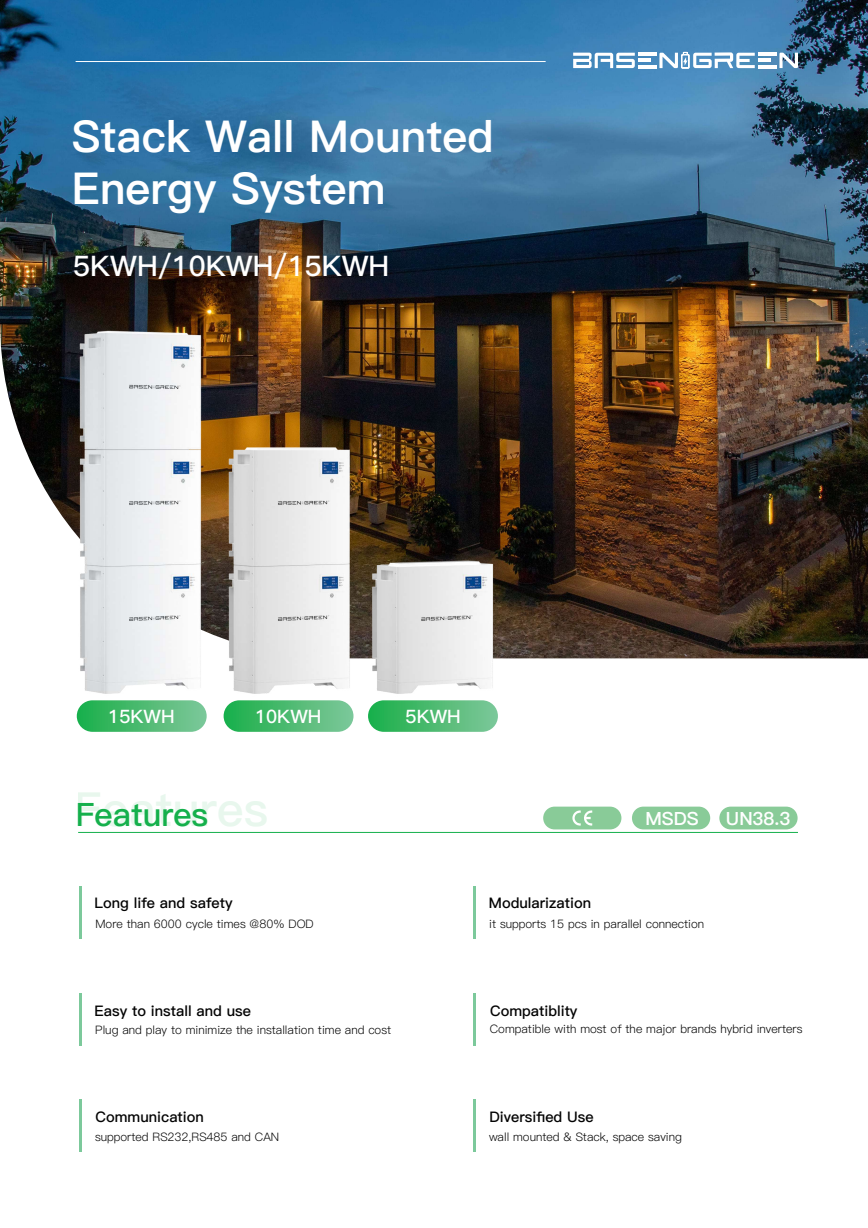
<style>
.page{position:relative;width:868px;height:1228px;background:#fff}
.page>*{position:absolute;margin:0;border:0;box-sizing:border-box;transform-origin:0 0}
.t1{font:47.07px "Ping Fang SC Bold";color:#15b04c}
.t2{font:43.96px/52.8px "Ping Fang SC Heavy";color:#fff}
.t3{font:32.23px "Ping Fang SC Bold";color:#15b04c}
.t4{font:28.32px "Ping Fang SC Bold";color:#fff}
.t5{font:18.48px "Ping Fang SC Bold";color:#fff}
.t6{font:18.2px "Ping Fang SC Heavy";color:#fff}
.t7{font:14.6px "Ping Fang SC Bold";color:#030303}
.t8{font:11.65px "Ping Fang SC Regular";color:#030303}
</style>
<div class="page">
<div style="left:543px;top:806px;width:78px;height:23px;background:#89cb98;border-radius:11px"></div>
<img style="left:0;top:0;width:868px;height:658px">
<hr style="left:76px;top:61px;width:470px;height:1px;background:#fff">
<hr style="left:758px;top:53px;width:18px;height:3px;background:#fff">
<hr style="left:758px;top:65px;width:18px;height:3px;background:#fff">
<svg style="left:779px;top:53px;width:19px;height:15px"></svg>
<hr style="left:638px;top:53px;width:18px;height:3px;background:#fff">
<hr style="left:638px;top:65px;width:18px;height:3px;background:#fff">
<svg style="left:573px;top:53px;width:77px;height:15px"></svg>
<svg style="left:659px;top:52px;width:111px;height:16px"></svg>
<hr style="left:78px;top:832px;width:720px;height:1px;background:#15b04c">
<hr style="left:79px;top:886px;width:2px;height:52px;background:#7cc99b">
<hr style="left:79px;top:992px;width:2px;height:53px;background:#7cc99b">
<hr style="left:79px;top:1099px;width:2px;height:52px;background:#7cc99b">
<hr style="left:473px;top:1099px;width:2px;height:52px;background:#7cc99b">
<hr style="left:473px;top:886px;width:2px;height:52px;background:#7cc99b">
<hr style="left:473px;top:992px;width:2px;height:53px;background:#7cc99b">
<svg style="left:572px;top:810px;width:20px;height:15px"></svg>
<div style="left:224px;top:700px;width:130px;height:32px;background:linear-gradient(to right,#18ae48,#82c89c);border-radius:16px"></div>
<div style="left:368px;top:700px;width:130px;height:32px;background:linear-gradient(to right,#1baf4b,#7fc799);border-radius:16px"></div>
<div style="left:77px;top:700px;width:130px;height:32px;background:linear-gradient(to right,#19ae49,#81c89b);border-radius:16px"></div>
<div style="left:632px;top:806px;width:78px;height:23px;background:#89cb98;border-radius:11px"></div>
<div style="left:719px;top:806px;width:79px;height:23px;background:#89cb98;border-radius:11px"></div>
<img style="left:60px;top:299px;width:453px;height:418px">
<h2 class="t2" style="left:72px;top:111px;width:423px">Stack Wall Mounted<br>Energy System</h2>
<h3 class="t4" style="left:73px;top:249px;width:318px">5KWH/10KWH/15KWH</h3>
<h3 class="t5" style="left:108px;top:705px;width:68px">15KWH</h3>
<h3 class="t5" style="left:255px;top:705px;width:68px">10KWH</h3>
<h3 class="t5" style="left:406px;top:705px;width:57px">5KWH</h3>
<h1 class="t1" style="left:75px;top:781px;width:195px">Features</h1>
<h3 class="t3" style="left:76px;top:795px;width:134px">Features</h3>
<p class="t7" style="left:94px;top:894px;width:140px">Long life and safety</p>
<p class="t8" style="left:96px;top:916px;width:220px">More than 6000 cycle times @80% DOD</p>
<p class="t7" style="left:94px;top:1001px;width:158px">Easy to install and use</p>
<p class="t8" style="left:95px;top:1023px;width:297px">Plug and play to minimize the installation time and cost</p>
<h3 class="t6" style="left:645px;top:807px;width:55px">MSDS</h3>
<h3 class="t6" style="left:726px;top:807px;width:66px">UN38.3</h3>
<p class="t7" style="left:489px;top:894px;width:104px">Modularization</p>
<p class="t8" style="left:489px;top:916px;width:217px">it supports 15 pcs in parallel connection</p>
<p class="t7" style="left:490px;top:1001px;width:89px">Compatiblity</p>
<p class="t8" style="left:490px;top:1022px;width:314px">Compatible with most of the major brands hybrid inverters</p>
<p class="t7" style="left:96px;top:1108px;width:110px">Communication</p>
<p class="t8" style="left:95px;top:1129px;width:186px">supported RS232,RS485 and CAN</p>
<p class="t7" style="left:490px;top:1108px;width:106px">Diversified Use</p>
<p class="t8" style="left:489px;top:1129px;width:194px">wall mounted &amp; Stack, space saving</p>
</div>
